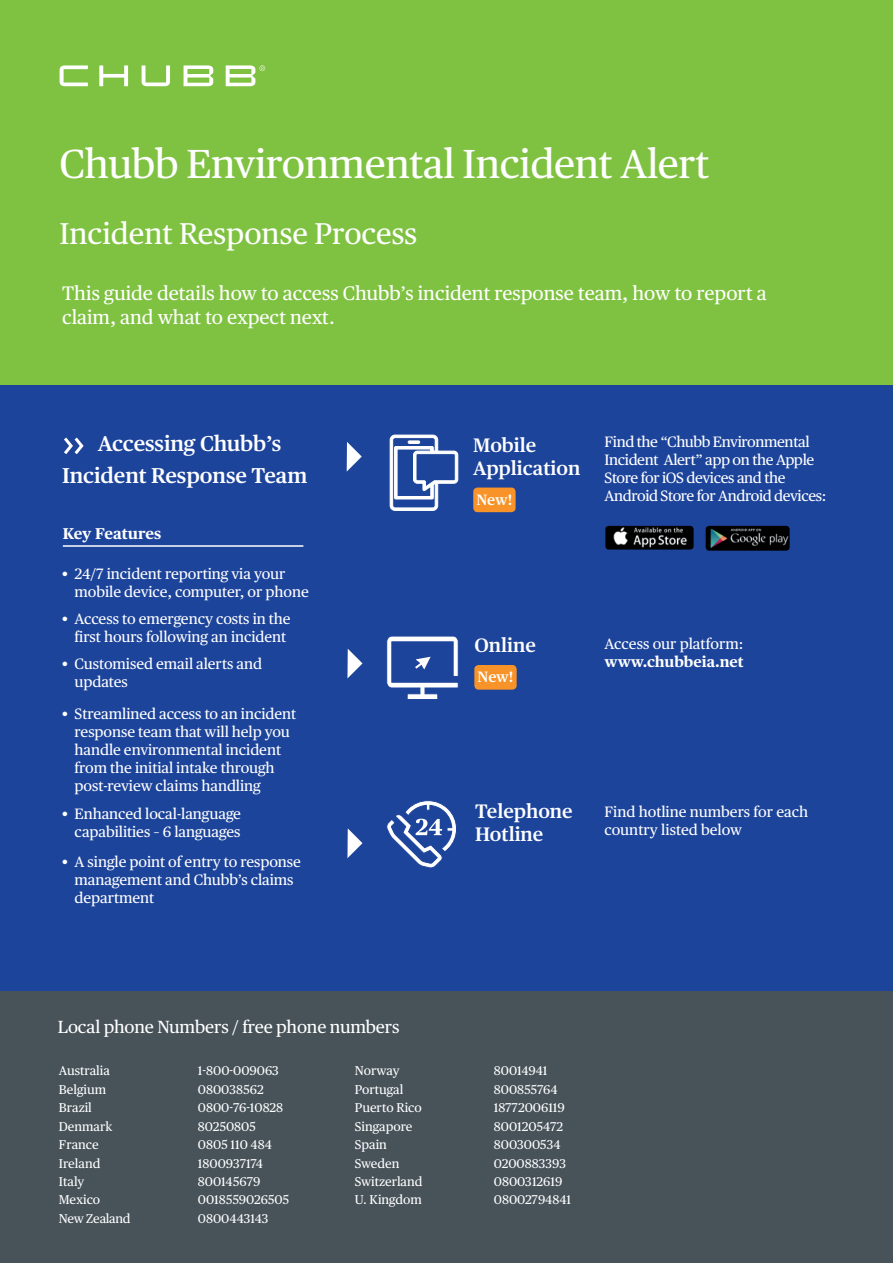
<style>
.page{position:relative;width:893px;height:1263px;background:#7fc241}
.page>*{position:absolute;margin:0;border:0;box-sizing:border-box;transform-origin:0 0}
.t1{font:40.5px "Chubb Publico Text";letter-spacing:-.01em;color:#fff}
.t2{font:30px "Chubb Publico Text";color:#fff}
.t3{font:600 21.45px/31.5px "Chubb Publico Text";letter-spacing:-.005em;color:#fff;text-align:center}
.t4{font:19.5px/24px "Chubb Publico Text";color:#fff}
.t5{font:600 19.5px/23.2px "Chubb Publico Text";color:#fff}
.t6{font:17.55px "Chubb Publico Text";letter-spacing:-.01em;color:#fff}
.t7{font:700 15.6px "Chubb Publico Text";color:#fff}
.t8{font:15px/18px "Chubb Publico Text";letter-spacing:-.005em;color:#fff}
.t9{font:15px/18px "Chubb Publico Text";letter-spacing:-.025em;color:#fff}
.t10{font:700 15px "Chubb Publico Text";color:#fff}
.t11{font:600 15px "Chubb Publico Text";letter-spacing:-.01em;color:#fff}
.t12{font:12.75px "Chubb Publico Text";color:#fff}
.t13{font:12.75px "Chubb Publico Text";letter-spacing:-.02em;color:#fff}
</style>
<div class="page">
<svg style="left:60px;top:65px;width:205px;height:21px"></svg>
<div style="left:0;top:980px;width:893px;height:283px;background:#475259"></div>
<div style="left:0;top:385px;width:893px;height:606px;background:#1d449b"></div>
<svg style="left:64px;top:437px;width:20px;height:17px"></svg>
<svg style="left:386px;top:636px;width:73px;height:63px"></svg>
<hr style="left:63px;top:545px;width:240px;height:2px;background:#fff">
<svg style="left:347px;top:649px;width:15px;height:29px"></svg>
<svg style="left:347px;top:442px;width:15px;height:30px"></svg>
<svg style="left:347px;top:828px;width:15px;height:30px"></svg>
<svg style="left:390px;top:435px;width:68px;height:76px"></svg>
<img style="left:607px;top:527px;width:85px;height:21px">
<div style="left:604px;top:524px;width:91px;height:27px;border:2px solid #1d449b;border-radius:4px"></div>
<img style="left:707px;top:527px;width:81px;height:22px">
<div style="left:704px;top:524px;width:87px;height:28px;border:2px solid #1d449b;border-radius:4px"></div>
<div style="left:473px;top:487px;width:43px;height:25px;background:#f79328;border-radius:4px"></div>
<div style="left:474px;top:665px;width:43px;height:25px;background:#f79328;border-radius:4px"></div>
<svg style="left:386px;top:800px;width:71px;height:68px"></svg>
<h1 class="t1" style="left:59px;top:134px;width:651px">Chubb Environmental Incident Alert</h1>
<h2 class="t2" style="left:59px;top:211px;width:359px">Incident Response Process</h2>
<h3 class="t4" style="left:62px;top:280px;width:706px">This guide details how to access Chubb’s incident response team, how to report a claim, and what to expect next.</h3>
<h3 class="t3" style="left:62px;top:426px;width:247px">Accessing Chubb’s<br>Incident Response Team</h3>
<p class="t7" style="left:63px;top:521px;width:100px">Key Features</p>
<p class="t8" style="left:75px;top:564px;width:236px;text-indent:-13px">• 24/7 incident reporting via your mobile device, computer, or phone</p>
<p class="t8" style="left:62px;top:609px;width:230px;text-align:center">• Access to emergency costs in the first hours following an incident</p>
<p class="t8" style="left:75px;top:654px;width:189px;text-indent:-13px">• Customised email alerts and updates</p>
<p class="t8" style="left:75px;top:704px;width:223px;text-indent:-13px">• Streamlined access to an incident response team that will help you handle environmental incident from the initial intake through post-review claims handling</p>
<p class="t8" style="left:62px;top:804px;width:181px;text-align:right">• Enhanced local-language capabilities – 6 languages</p>
<p class="t8" style="left:75px;top:852px;width:228px;text-indent:-13px">• A single point of entry to response management and Chubb’s claims department</p>
<h3 class="t5" style="left:473px;top:432px;width:109px">Mobile<br>Application</h3>
<p class="t9" style="left:604px;top:431px;width:211px">Find the “Chubb Environmental<br>Incident Alert” app on the Apple<br>Store for iOS devices and the</p>
<p class="t11" style="left:476px;top:488px;width:37px">New!</p>
<p class="t9" style="left:604px;top:485px;width:223px">Android Store for Android devices:</p>
<h3 class="t5" style="left:474px;top:632px;width:63px">Online</h3>
<p class="t8" style="left:605px;top:634px;width:140px">Access our platform:</p>
<p class="t10" style="left:605px;top:650px;width:141px">www.chubbeia.net</p>
<p class="t11" style="left:478px;top:665px;width:37px">New!</p>
<h3 class="t5" style="left:475px;top:798px;width:99px">Telephone<br>Hotline</h3>
<p class="t8" style="left:604px;top:802px;width:205px">Find hotline numbers for each country listed below</p>
<p class="t6" style="left:58px;top:1013px;width:343px">Local phone Numbers / free phone numbers</p>
<p class="t12" style="left:59px;top:1061px;width:53px">Australia</p>
<p class="t12" style="left:198px;top:1061px;width:83px">1-800-009063</p>
<p class="t12" style="left:59px;top:1079px;width:49px">Belgium</p>
<p class="t12" style="left:198px;top:1079px;width:67px">080038562</p>
<p class="t12" style="left:59px;top:1098px;width:34px">Brazil</p>
<p class="t12" style="left:198px;top:1098px;width:87px">0800-76-10828</p>
<p class="t12" style="left:59px;top:1116px;width:55px">Denmark</p>
<p class="t12" style="left:198px;top:1116px;width:60px">80250805</p>
<p class="t12" style="left:59px;top:1135px;width:41px">France</p>
<p class="t12" style="left:198px;top:1135px;width:76px">0805 110 484</p>
<p class="t12" style="left:59px;top:1153px;width:43px">Ireland</p>
<p class="t12" style="left:198px;top:1153px;width:67px">1800937174</p>
<p class="t12" style="left:59px;top:1172px;width:27px">Italy</p>
<p class="t12" style="left:198px;top:1172px;width:64px">800145679</p>
<p class="t12" style="left:59px;top:1190px;width:43px">Mexico</p>
<p class="t12" style="left:198px;top:1190px;width:93px">0018559026505</p>
<p class="t13" style="left:59px;top:1209px;width:73px">New Zealand</p>
<p class="t12" style="left:198px;top:1209px;width:72px">0800443143</p>
<p class="t12" style="left:355px;top:1061px;width:46px">Norway</p>
<p class="t12" style="left:494px;top:1061px;width:55px">80014941</p>
<p class="t12" style="left:355px;top:1079px;width:50px">Portugal</p>
<p class="t12" style="left:494px;top:1079px;width:65px">800855764</p>
<p class="t12" style="left:355px;top:1098px;width:69px">Puerto Rico</p>
<p class="t12" style="left:494px;top:1098px;width:72px">18772006119</p>
<p class="t12" style="left:355px;top:1116px;width:59px">Singapore</p>
<p class="t12" style="left:494px;top:1116px;width:71px">8001205472</p>
<p class="t12" style="left:355px;top:1135px;width:34px">Spain</p>
<p class="t12" style="left:494px;top:1135px;width:68px">800300534</p>
<p class="t12" style="left:355px;top:1153px;width:46px">Sweden</p>
<p class="t12" style="left:494px;top:1153px;width:74px">0200883393</p>
<p class="t12" style="left:355px;top:1172px;width:69px">Switzerland</p>
<p class="t12" style="left:494px;top:1172px;width:70px">0800312619</p>
<p class="t12" style="left:355px;top:1190px;width:69px">U. Kingdom</p>
<p class="t12" style="left:494px;top:1190px;width:79px">08002794841</p>
</div>
